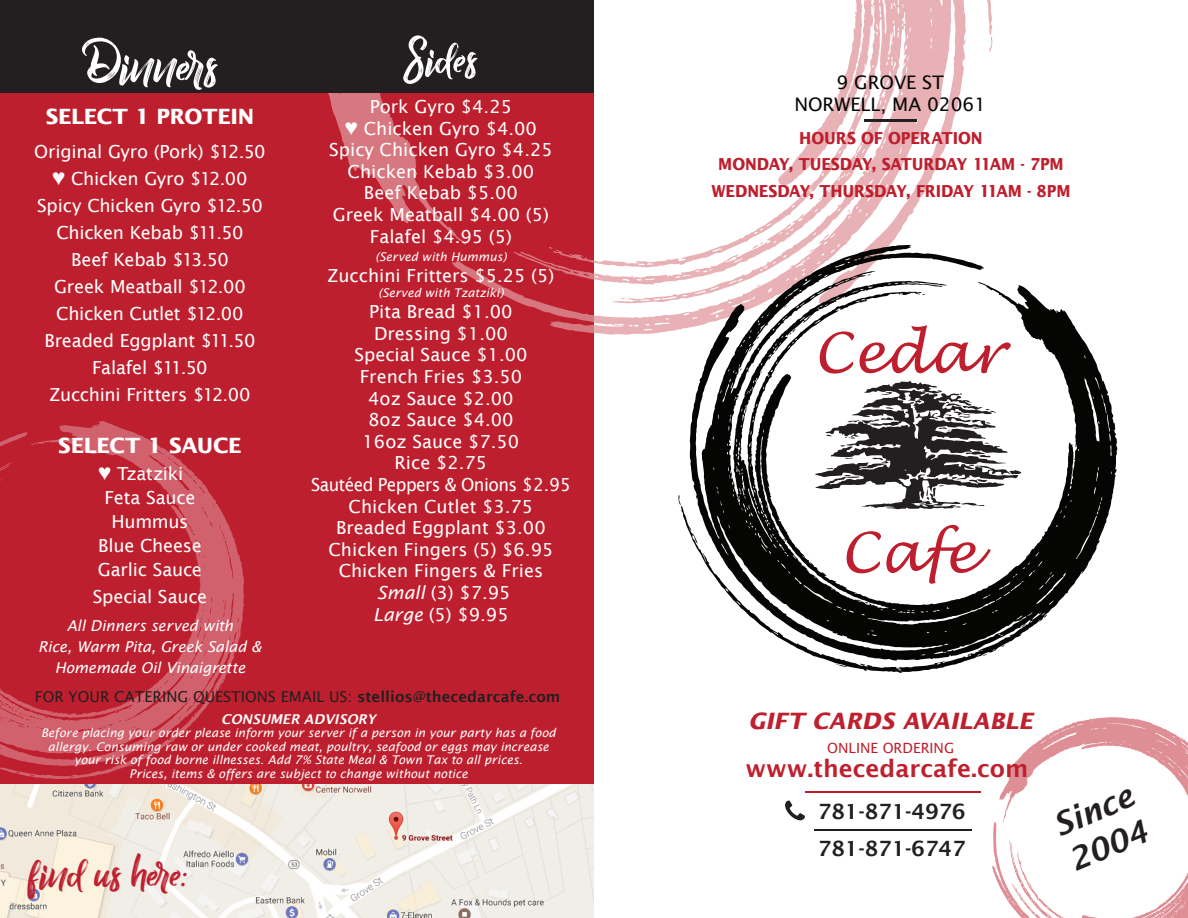
<style>
.page{position:relative;width:1188px;height:918px;background:#fff}
.page>*{position:absolute;margin:0;border:0;box-sizing:border-box;transform-origin:0 0}
.t1{font:60px "Billy Ohio";color:#fff}
.t2{font:italic 55.5px "Lucida Handwriting";color:#be1f2e}
.t3{font:54px "Billy Ohio";color:#fff}
.t4{font:49.2px "Billy Ohio";color:#be1f2e}
.t5{font:italic 600 31.65px/38px "Lucida Sans";color:#231f20}
.t6{font:600 24px "Lucida Sans";color:#be202e}
.t7{font:italic 700 22.5px "Lucida Sans";color:#be202e}
.t8{font:600 21.15px/37.2px "Lucida Sans";color:#231f20}
.Heading_1{font:700 21px "Lucida Sans";letter-spacing:-.015em;color:#fff}
.t9{font:18.75px/22.4px "Lucida Sans";color:#050504;text-align:center}
.description_text{font:18px/21.6px "Lucida Sans";color:#fff;text-align:center}
.description_text-2{font:18px "Lucida Sans";letter-spacing:-.03em;color:#fff;scale:.95 1}
.description_text-3{font:18px "Lucida Sans";letter-spacing:-.02em;color:#fff}
.Heading_2{font:700 16.5px "Lucida Sans";letter-spacing:-.01em;color:#be1f2e;scale:.91 1}
.description_text-4{font:italic 15px/21px "Lucida Sans";letter-spacing:-.01em;color:#fff;text-align:center}
.t10{font:15px "Lucida Sans";color:#231f20}
.t11{font:14.1px "Lucida Sans";color:#be202e}
.t12{font:italic 600 13.5px "Lucida Sans";color:#fff}
.description_text-5{font:italic 12px/13.5px "Lucida Sans";color:#fff;text-align:center}
.s1{font-style:italic}
.s2{font-weight:600}
.s3{font-family:"Myriad Pro";font-style:italic;font-size:28.2px}
</style>
<div class="page">
<div style="left:0;top:0;width:594px;height:784px;background:#be1f2e"></div>
<svg style="left:320px;top:92px;width:274px;height:241px"></svg>
<svg style="left:0;top:421px;width:244px;height:358px"></svg>
<svg style="left:992px;top:717px;width:196px;height:201px"></svg>
<svg style="left:594px;top:0;width:398px;height:335px"></svg>
<img style="left:0;top:785px;width:594px;height:133px">
<svg style="left:678px;top:495px;width:3px;height:10px"></svg>
<svg style="left:681px;top:245px;width:436px;height:428px"></svg>
<hr style="left:865px;top:119px;width:52px;height:3px;background:#231f20">
<svg style="left:785px;top:801px;width:20px;height:19px"></svg>
<hr style="left:805px;top:791px;width:176px;height:2px;background:#be1f2e">
<hr style="left:814px;top:829px;width:158px;height:2px;background:#231f20">
<div style="left:0;top:0;width:594px;height:92px;background:#231f20"></div>
<svg style="left:815px;top:381px;width:206px;height:128px"></svg>
<p class="t1" style="left:82px;top:28px;width:138px">Dinners</p>
<p class="Heading_1" style="left:46px;top:104px;width:210px">SELECT 1 PROTEIN</p>
<p class="description_text" style="left:34px;top:141px;width:233px">Original Gyro (Pork) $12.50</p>
<p class="description_text" style="left:52px;top:168px;width:197px">♥ Chicken Gyro $12.00</p>
<p class="description_text" style="left:37px;top:195px;width:227px">Spicy Chicken Gyro $12.50</p>
<p class="description_text-3" style="left:57px;top:222px;width:188px">Chicken Kebab $11.50</p>
<p class="description_text" style="left:71px;top:249px;width:159px">Beef Kebab $13.50</p>
<p class="description_text" style="left:54px;top:276px;width:193px">Greek Meatball $12.00</p>
<p class="description_text" style="left:56px;top:303px;width:189px">Chicken Cutlet $12.00</p>
<p class="description_text" style="left:44px;top:330px;width:213px">Breaded Eggplant $11.50</p>
<p class="description_text" style="left:92px;top:357px;width:117px">Falafel $11.50</p>
<p class="description_text" style="left:50px;top:384px;width:202px">Zucchini Fritters $12.00</p>
<p class="Heading_1" style="left:58px;top:433px;width:185px">SELECT 1 SAUCE</p>
<p class="description_text" style="left:98px;top:463px;width:87px">♥ Tzatziki</p>
<p class="description_text" style="left:105px;top:487px;width:92px">Feta Sauce</p>
<p class="description_text" style="left:112px;top:511px;width:78px">Hummus</p>
<p class="description_text" style="left:98px;top:535px;width:105px">Blue Cheese</p>
<p class="description_text" style="left:98px;top:559px;width:106px">Garlic Sauce</p>
<p class="description_text" style="left:93px;top:586px;width:116px">Special Sauce</p>
<p class="description_text-4" style="left:38px;top:615px;width:225px">All Dinners served with<br>Rice, Warm Pita, Greek Salad &amp;<br>Homemade Oil Vinaigrette</p>
<p class="t3" style="left:404px;top:25px;width:75px">Sides</p>
<p class="description_text" style="left:370px;top:96px;width:144px">Pork Gyro $4.25</p>
<p class="description_text" style="left:345px;top:117px;width:193px">♥ Chicken Gyro $4.00</p>
<p class="description_text" style="left:329px;top:139px;width:225px">Spicy Chicken Gyro $4.25</p>
<p class="description_text" style="left:348px;top:161px;width:188px">Chicken Kebab $3.00</p>
<p class="description_text" style="left:364px;top:182px;width:155px">Beef Kebab $5.00</p>
<p class="description_text" style="left:333px;top:204px;width:218px">Greek Meatball $4.00 (5)</p>
<p class="description_text" style="left:370px;top:225px;width:144px">Falafel $4.95 (5)</p>
<p class="description_text-5" style="left:375px;top:250px;width:133px">(Served with Hummus)</p>
<p class="description_text" style="left:328px;top:265px;width:228px">Zucchini Fritters $5.25 (5)</p>
<p class="description_text-5" style="left:378px;top:286px;width:127px">(Served with Tzatziki)</p>
<p class="description_text" style="left:369px;top:301px;width:145px">Pita Bread $1.00</p>
<p class="description_text" style="left:374px;top:323px;width:135px">Dressing $1.00</p>
<p class="description_text" style="left:354px;top:344px;width:175px">Special Sauce $1.00</p>
<p class="description_text" style="left:360px;top:366px;width:164px">French Fries $3.50</p>
<p class="description_text" style="left:368px;top:387px;width:147px">4oz Sauce $2.00</p>
<p class="description_text" style="left:368px;top:409px;width:147px">8oz Sauce $4.00</p>
<p class="description_text" style="left:363px;top:431px;width:158px">16oz Sauce $7.50</p>
<p class="description_text" style="left:395px;top:452px;width:94px">Rice $2.75</p>
<p class="description_text-2" style="left:311px;top:474px;width:275px">Sautéed Peppers &amp; Onions $2.95</p>
<p class="description_text" style="left:349px;top:495px;width:186px">Chicken Cutlet $3.75</p>
<p class="description_text" style="left:336px;top:517px;width:211px">Breaded Eggplant $3.00</p>
<p class="description_text" style="left:329px;top:539px;width:226px">Chicken Fingers (5) $6.95</p>
<p class="description_text" style="left:339px;top:560px;width:206px">Chicken Fingers &amp; Fries<br><span class="s1">Small</span> (3) $7.95<br><span class="s1">Large</span> (5) $9.95</p>
<p class="t10" style="left:35px;top:688px;width:527px">FOR YOUR CATERING QUESTIONS EMAIL US: <span class="s2">stellios@thecedarcafe.com</span></p>
<p class="t12" style="left:221px;top:711px;width:156px">CONSUMER ADVISORY</p>
<p class="description_text-5" style="left:41px;top:726px;width:516px">Before placing your order please inform your server if a person in your party has a food allergy. Consuming raw or under cooked meat, poultry, seafood or eggs may increase your risk of food borne illnesses. Add 7% State Meal &amp; Town Tax to all prices.<br>Prices, items &amp; offers are subject to change without notice</p>
<p class="t4" style="left:28px;top:843px;width:161px">find us here<span class="s3">:</span></p>
<p class="t9" style="left:794px;top:71px;width:193px">9 GROVE ST<br>NORWELL, MA 02061</p>
<p class="Heading_2" style="left:799px;top:128px;width:203px">HOURS OF OPERATION</p>
<p class="Heading_2" style="left:718px;top:154px;width:381px">MONDAY, TUESDAY, SATURDAY 11AM - 7PM</p>
<p class="Heading_2" style="left:712px;top:181px;width:396px">WEDNESDAY, THURSDAY, FRIDAY 11AM - 8PM</p>
<p class="t2" style="left:814px;top:319px;width:191px">Cedar</p>
<p class="t2" style="left:840px;top:519px;width:137px">Cafe</p>
<p class="t7" style="left:749px;top:708px;width:286px">GIFT CARDS AVAILABLE</p>
<p class="t11" style="left:827px;top:740px;width:128px">ONLINE ORDERING</p>
<p class="t6" style="left:746px;top:755px;width:284px">www.thecedarcafe.com</p>
<p class="t8" style="left:818px;top:792px;width:149px">781-871-4976<br>781-871-6747</p>
<p class="t5" style="left:1047px;top:809px;width:86px;rotate:-23deg">Since<br>2004</p>
</div>
